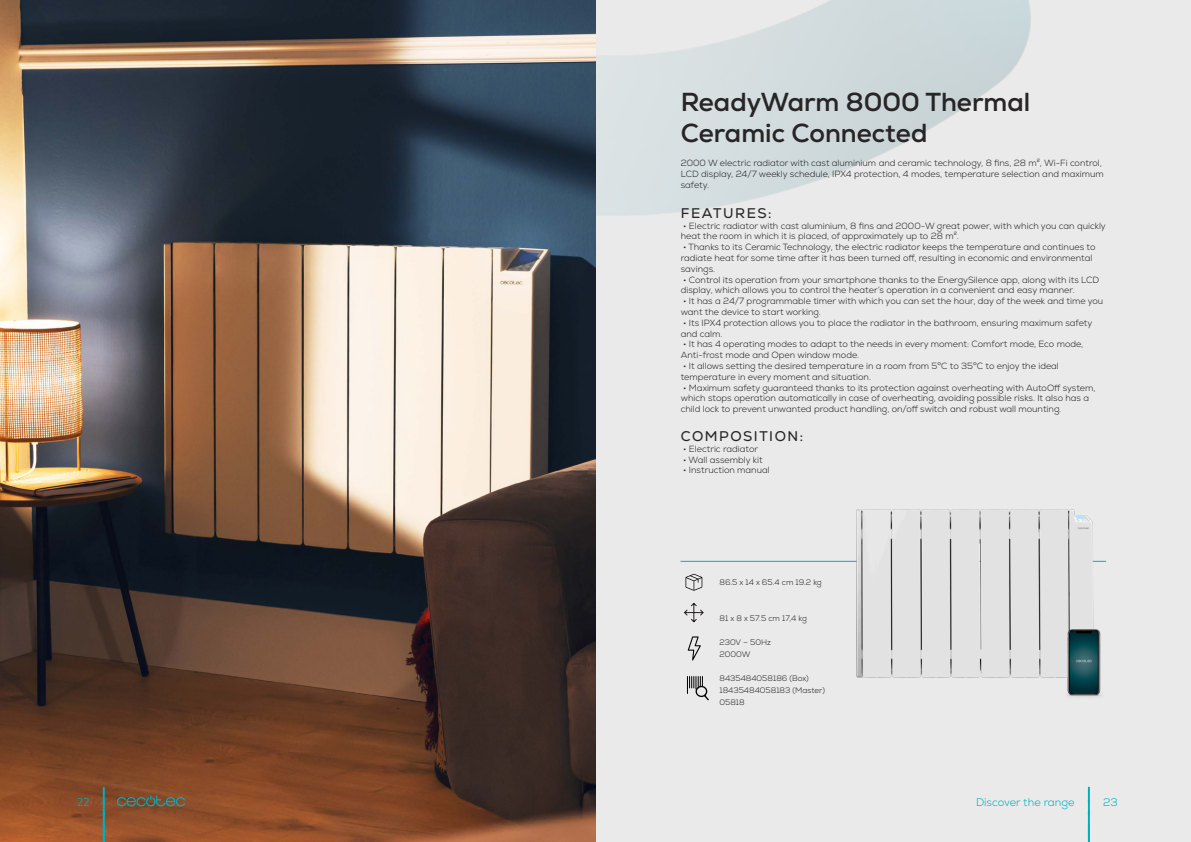
<style>
.page{position:relative;width:1191px;height:842px;background:#fff}
.page>*{position:absolute;margin:0;border:0;box-sizing:border-box;transform-origin:0 0}
.Nombre_-_Ficha{font:700 26px "Nexa";color:#282526}
.Titular_-_Ficha{font:14px "Nexa";letter-spacing:.11em;color:#282526}
.Pestaña_A_-_Maestra{font:300 11px "Nexa";color:#00b0c0}
.t1{font:11px "Exo 2";color:#00b0c0}
.Body_-_Ficha{font:300 9px/10.8px "Nexa";color:#282526}
.Descripción_-_Ficha{font:300 9px/10.8px "Nexa";color:#282526}
.Datos_Logísticos_-_F{font:300 8px "Nexa";color:#282526}
.s1{font-family:"Montserrat";font-weight:400}
</style>
<div class="page">
<div style="left:595px;top:0;width:596px;height:842px;background:#eaeaea"></div>
<img style="left:595px;top:0;width:436px;height:281px">
<svg style="left:687px;top:636px;width:14px;height:24px"></svg>
<svg style="left:687px;top:676px;width:22px;height:25px"></svg>
<svg style="left:685px;top:574px;width:17px;height:17px"></svg>
<hr style="left:680px;top:561px;width:426px;height:1px;background:#00b0c0">
<img style="left:844px;top:509px;width:262px;height:188px">
<svg style="left:684px;top:603px;width:20px;height:20px"></svg>
<img style="left:0;top:0;width:595px;height:842px">
<svg style="left:117px;top:795px;width:68px;height:11px"></svg>
<svg style="left:1088px;top:787px;width:2px;height:55px"></svg>
<svg style="left:103px;top:787px;width:2px;height:55px"></svg>
<p class="Nombre_-_Ficha" style="left:681px;top:86px;width:351px">ReadyWarm 8000 Thermal</p>
<p class="Nombre_-_Ficha" style="left:681px;top:117px;width:248px">Ceramic Connected</p>
<p class="Descripción_-_Ficha" style="left:681px;top:158px;width:424px">2000 W electric radiator with cast aluminium and ceramic technology, 8 fins, 28 m², Wi-Fi control,<br>LCD display, 24/7 weekly schedule, IPX4 protection, 4 modes, temperature selection and maximum safety.</p>
<p class="Titular_-_Ficha" style="left:681px;top:204px;width:92px">FEATURES:</p>
<p class="Body_-_Ficha" style="left:681px;top:220px;width:426px">• Electric radiator with cast aluminium, 8 fins and 2000-W great power, with which you can quickly heat the room in which it is placed, of approximately up to 28 m².</p>
<p class="Body_-_Ficha" style="left:681px;top:242px;width:416px">• Thanks to its Ceramic Technology, the electric radiator keeps the temperature and continues to radiate heat for some time after it has been turned off, resulting in economic and environmental savings.</p>
<p class="Body_-_Ficha" style="left:681px;top:274px;width:420px">• Control its operation from your smartphone thanks to the EnergySilence app, along with its LCD display, which allows you to control the heater’s operation in a convenient and easy manner.</p>
<p class="Body_-_Ficha" style="left:681px;top:296px;width:424px">• It has a 24/7 programmable timer with which you can set the hour, day of the week and time you want the device to start working.</p>
<p class="Body_-_Ficha" style="left:681px;top:317px;width:413px">• Its IPX4 protection allows you to place the radiator in the bathroom, ensuring maximum safety and calm.</p>
<p class="Body_-_Ficha" style="left:681px;top:339px;width:404px">• It has 4 operating modes to adapt to the needs in every moment: Comfort mode, Eco mode,<br>Anti-frost mode and Open window mode.</p>
<p class="Body_-_Ficha" style="left:681px;top:361px;width:380px">• It allows setting the desired temperature in a room from 5<span class="s1">º</span>C to 35<span class="s1">º</span>C to enjoy the ideal temperature in every moment and situation.</p>
<p class="Body_-_Ficha" style="left:681px;top:382px;width:416px">• Maximum safety guaranteed thanks to its protection against overheating with AutoOff system, which stops operation automatically in case of overheating, avoiding possible risks. It also has a child lock to prevent unwanted product handling, on/off switch and robust wall mounting.</p>
<p class="Titular_-_Ficha" style="left:681px;top:427px;width:124px">COMPOSITION:</p>
<p class="Body_-_Ficha" style="left:683px;top:443px;width:76px">• Electric radiator</p>
<p class="Body_-_Ficha" style="left:683px;top:454px;width:81px">• Wall assembly kit</p>
<p class="Body_-_Ficha" style="left:683px;top:465px;width:88px">• Instruction manual</p>
<p class="Datos_Logísticos_-_F" style="left:719px;top:577px;width:104px">86.5 x 14 x 65.4 cm 19.2 kg</p>
<p class="Datos_Logísticos_-_F" style="left:719px;top:613px;width:89px">81 x 8 x 57.5 cm 17,4 kg</p>
<p class="Datos_Logísticos_-_F" style="left:719px;top:637px;width:53px">230V ~ 50Hz</p>
<p class="Datos_Logísticos_-_F" style="left:719px;top:649px;width:32px">2000W</p>
<p class="Datos_Logísticos_-_F" style="left:719px;top:673px;width:91px">8435484058186 (Box)</p>
<p class="Datos_Logísticos_-_F" style="left:719px;top:685px;width:107px">18435484058183 (Master)</p>
<p class="Datos_Logísticos_-_F" style="left:719px;top:697px;width:27px">05818</p>
<p class="t1" style="left:77px;top:795px;width:14px">22</p>
<p class="Pestaña_A_-_Maestra" style="left:976px;top:796px;width:100px">Discover the range</p>
<p class="Pestaña_A_-_Maestra" style="left:1103px;top:796px;width:16px">23</p>
</div>
